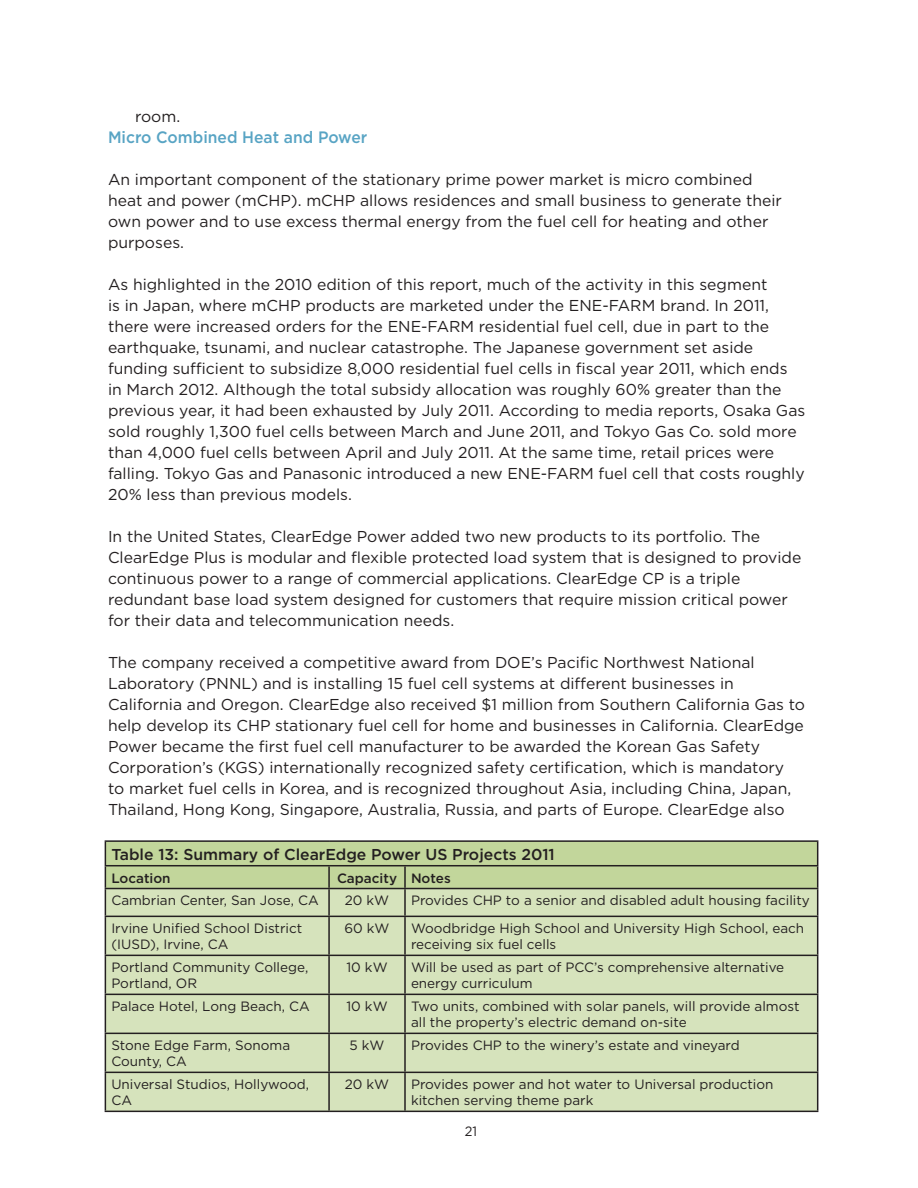
<style>
.page{position:relative;width:918px;height:1188px;background:#fff}
.page>*{position:absolute;margin:0;border:0;box-sizing:border-box;transform-origin:0 0}
.Paragraph_Style_3{font:500 16.5px "Gotham";color:#58a4c4;scale:.95 1}
.Text{font:15.75px/21px "Gotham";color:#231f20}
.Paragraph_Style_8{font:500 15.75px "Gotham";color:#231f20}
.Text-2{font:13.5px/16.2px "Gotham";color:#231f20}
.Text-3{font:500 13.5px "Gotham";color:#231f20}
.Text-4{font:13.5px "Gotham";color:#231f20;scale:.95 1}
</style>
<div class="page">
<div style="left:106px;top:917px;width:711px;height:194px;background:#d6e3bc"></div>
<hr style="left:105px;top:840px;width:224px;height:2px;background:#231f20">
<hr style="left:329px;top:840px;width:76px;height:2px;background:#231f20">
<hr style="left:405px;top:840px;width:413px;height:2px;background:#231f20">
<svg style="left:105px;top:841px;width:713px;height:75px;background:#becf9e"></svg>
<hr style="left:105px;top:916px;width:224px;height:1px;background:#231f20">
<hr style="left:105px;top:917px;width:1px;height:38px;background:#231f20">
<hr style="left:329px;top:916px;width:76px;height:1px;background:#231f20">
<hr style="left:328px;top:917px;width:2px;height:38px;background:#231f20">
<hr style="left:405px;top:916px;width:413px;height:1px;background:#231f20">
<hr style="left:404px;top:917px;width:2px;height:38px;background:#231f20">
<hr style="left:817px;top:917px;width:1px;height:38px;background:#231f20">
<hr style="left:105px;top:955px;width:224px;height:1px;background:#231f20">
<hr style="left:105px;top:956px;width:1px;height:38px;background:#231f20">
<hr style="left:329px;top:955px;width:76px;height:1px;background:#231f20">
<hr style="left:328px;top:956px;width:2px;height:38px;background:#231f20">
<hr style="left:405px;top:955px;width:413px;height:1px;background:#231f20">
<hr style="left:404px;top:956px;width:2px;height:38px;background:#231f20">
<hr style="left:817px;top:956px;width:1px;height:38px;background:#231f20">
<hr style="left:105px;top:994px;width:224px;height:1px;background:#231f20">
<hr style="left:105px;top:995px;width:1px;height:38px;background:#231f20">
<hr style="left:329px;top:994px;width:76px;height:1px;background:#231f20">
<hr style="left:328px;top:995px;width:2px;height:38px;background:#231f20">
<hr style="left:405px;top:994px;width:413px;height:1px;background:#231f20">
<hr style="left:404px;top:995px;width:2px;height:38px;background:#231f20">
<hr style="left:817px;top:995px;width:1px;height:38px;background:#231f20">
<hr style="left:105px;top:1033px;width:224px;height:1px;background:#231f20">
<hr style="left:105px;top:1034px;width:1px;height:38px;background:#231f20">
<hr style="left:329px;top:1033px;width:76px;height:1px;background:#231f20">
<hr style="left:328px;top:1034px;width:2px;height:38px;background:#231f20">
<hr style="left:405px;top:1033px;width:413px;height:1px;background:#231f20">
<hr style="left:404px;top:1034px;width:2px;height:38px;background:#231f20">
<hr style="left:817px;top:1034px;width:1px;height:38px;background:#231f20">
<hr style="left:105px;top:1072px;width:224px;height:1px;background:#231f20">
<hr style="left:105px;top:1073px;width:1px;height:38px;background:#231f20">
<hr style="left:329px;top:1072px;width:76px;height:1px;background:#231f20">
<hr style="left:328px;top:1073px;width:2px;height:38px;background:#231f20">
<hr style="left:405px;top:1072px;width:413px;height:1px;background:#231f20">
<hr style="left:404px;top:1073px;width:2px;height:38px;background:#231f20">
<hr style="left:817px;top:1073px;width:1px;height:38px;background:#231f20">
<hr style="left:105px;top:1111px;width:224px;height:1px;background:#231f20">
<hr style="left:329px;top:1111px;width:76px;height:1px;background:#231f20">
<hr style="left:405px;top:1111px;width:413px;height:1px;background:#231f20">
<p class="Text" style="left:135px;top:106px;width:47px">room.</p>
<p class="Paragraph_Style_3" style="left:108px;top:127px;width:275px">Micro Combined Heat and Power</p>
<p class="Text" style="left:108px;top:169px;width:676px">An important component of the stationary prime power market is micro combined heat and power (mCHP). mCHP allows residences and small business to generate their own power and to use excess thermal energy from the fuel cell for heating and other purposes.</p>
<p class="Text" style="left:108px;top:274px;width:699px">As highlighted in the 2010 edition of this report, much of the activity in this segment<br>is in Japan, where mCHP products are marketed under the ENE-FARM brand. In 2011, there were increased orders for the ENE-FARM residential fuel cell, due in part to the earthquake, tsunami, and nuclear catastrophe. The Japanese government set aside funding sufficient to subsidize 8,000 residential fuel cells in fiscal year 2011, which ends<br>in March 2012. Although the total subsidy allocation was roughly 60% greater than the previous year, it had been exhausted by July 2011. According to media reports, Osaka Gas sold roughly 1,300 fuel cells between March and June 2011, and Tokyo Gas Co. sold more than 4,000 fuel cells between April and July 2011. At the same time, retail prices were falling. Tokyo Gas and Panasonic introduced a new ENE-FARM fuel cell that costs roughly 20% less than previous models.</p>
<p class="Text" style="left:108px;top:526px;width:695px">In the United States, ClearEdge Power added two new products to its portfolio. The ClearEdge Plus is modular and flexible protected load system that is designed to provide continuous power to a range of commercial applications. ClearEdge CP is a triple redundant base load system designed for customers that require mission critical power for their data and telecommunication needs.</p>
<p class="Text" style="left:108px;top:652px;width:699px">The company received a competitive award from DOE’s Pacific Northwest National Laboratory (PNNL) and is installing 15 fuel cell systems at different businesses in California and Oregon. ClearEdge also received $1 million from Southern California Gas to help develop its CHP stationary fuel cell for home and businesses in California. ClearEdge Power became the first fuel cell manufacturer to be awarded the Korean Gas Safety Corporation’s (KGS) internationally recognized safety certification, which is mandatory<br>to market fuel cells in Korea, and is recognized throughout Asia, including China, Japan, Thailand, Hong Kong, Singapore, Australia, Russia, and parts of Europe. ClearEdge also</p>
<p class="Paragraph_Style_8" style="left:111px;top:844px;width:445px">Table 13: Summary of ClearEdge Power US Projects 2011</p>
<p class="Text-3" style="left:111px;top:869px;width:61px">Location</p>
<p class="Text-3" style="left:337px;top:869px;width:62px">Capacity</p>
<p class="Text-3" style="left:411px;top:869px;width:41px">Notes</p>
<p class="Text-2" style="left:111px;top:892px;width:209px">Cambrian Center, San Jose, CA</p>
<p class="Text-2" style="left:345px;top:892px;width:46px">20 kW</p>
<p class="Text-2" style="left:411px;top:892px;width:400px">Provides CHP to a senior and disabled adult housing facility</p>
<p class="Text-2" style="left:111px;top:920px;width:192px">Irvine Unified School District (IUSD), Irvine, CA</p>
<p class="Text-2" style="left:345px;top:920px;width:47px">60 kW</p>
<p class="Text-2" style="left:411px;top:920px;width:395px">Woodbridge High School and University High School, each receiving six fuel cells</p>
<p class="Text-2" style="left:111px;top:959px;width:198px">Portland Community College,<br>Portland, OR</p>
<p class="Text-2" style="left:346px;top:959px;width:43px">10 kW</p>
<p class="Text-2" style="left:411px;top:959px;width:375px">Will be used as part of PCC’s comprehensive alternative energy curriculum</p>
<p class="Text-2" style="left:111px;top:998px;width:200px">Palace Hotel, Long Beach, CA</p>
<p class="Text-2" style="left:346px;top:998px;width:43px">10 kW</p>
<p class="Text-2" style="left:411px;top:998px;width:390px">Two units, combined with solar panels, will provide almost all the property’s electric demand on-site</p>
<p class="Text-2" style="left:111px;top:1037px;width:180px">Stone Edge Farm, Sonoma<br>County, CA</p>
<p class="Text-2" style="left:350px;top:1037px;width:36px">5 kW</p>
<p class="Text-2" style="left:411px;top:1037px;width:330px">Provides CHP to the winery’s estate and vineyard</p>
<p class="Text-2" style="left:111px;top:1076px;width:199px">Universal Studios, Hollywood,<br>CA</p>
<p class="Text-2" style="left:345px;top:1076px;width:46px">20 kW</p>
<p class="Text-2" style="left:411px;top:1076px;width:364px">Provides power and hot water to Universal production kitchen serving theme park</p>
<p class="Text-4" style="left:465px;top:1123px;width:14px">21</p>
</div>
